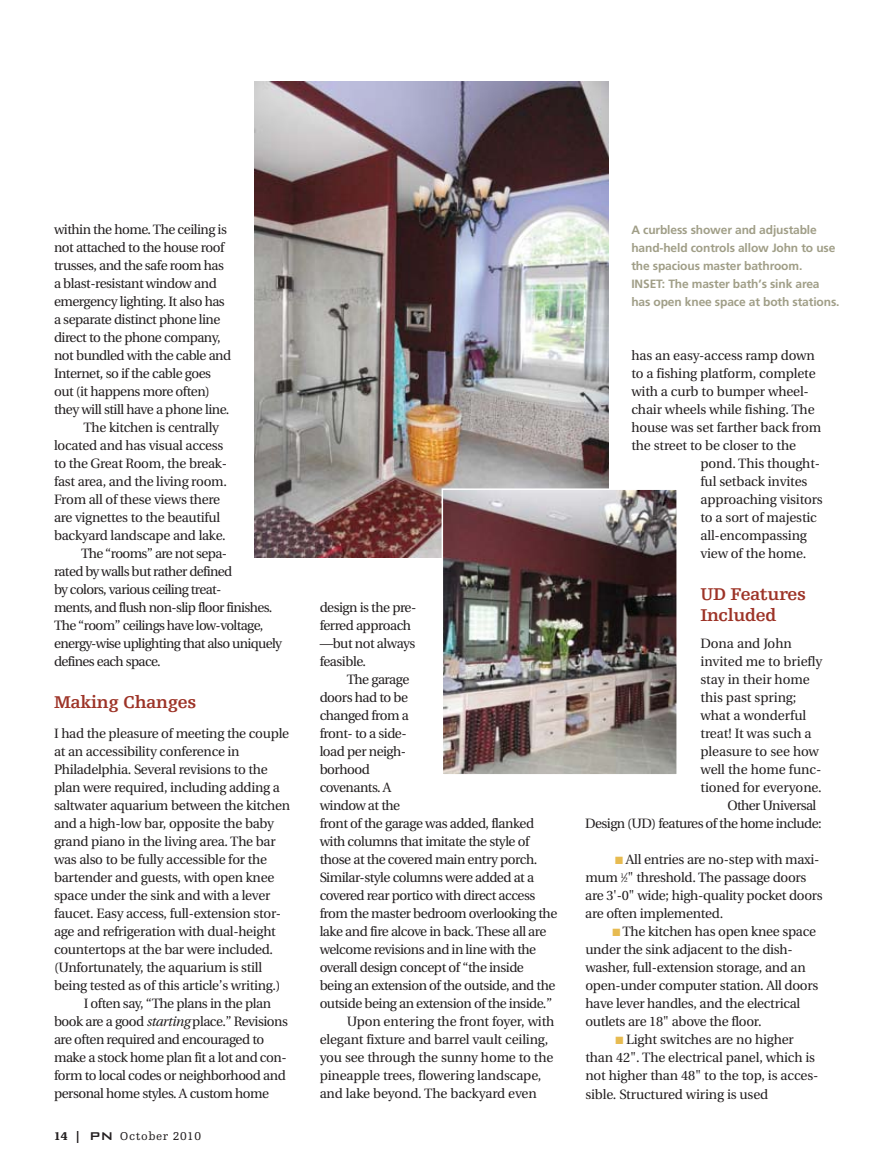
<style>
.page{position:relative;width:878px;height:1175px;background:#fff}
.page>*{position:absolute;margin:0;border:0;box-sizing:border-box;transform-origin:0 0}
.t1{font:700 18px/21px "Egyptienne F";letter-spacing:-.015em;color:#9d3327}
.t2{font:13.5px/18px "Utopia";letter-spacing:-.02em;color:#231f20}
.t3{font:13.5px "Utopia";letter-spacing:-.045em;color:#231f20}
.t4{font:13.5px "Utopia";letter-spacing:-.04em;color:#231f20}
.t5{font:700 12px/18px "Frutiger";letter-spacing:-.01em;color:#a09e87}
.t6{font:12px "Egyptienne F";letter-spacing:.05em;color:#231f20}
.s1{font-style:italic}
.s2{font-weight:900}
.s3{font-family:"Bank Gothic BT";font-weight:500;font-size:15px}
.s4{color:#e7bb51}
.s5{font-size:6.75px}
</style>
<div class="page">
<img style="left:255px;top:82px;width:354px;height:476px">
<img style="left:444px;top:491px;width:231px;height:281px">
<div style="left:441px;top:488px;width:237px;height:287px;border:2px solid #fff"></div>
<p class="t2" style="left:54px;top:222px;width:174px">within the home. The ceiling is</p>
<p class="t2" style="left:54px;top:240px;width:172px">not attached to the house roof</p>
<p class="t2" style="left:54px;top:258px;width:171px">trusses, and the safe room has</p>
<p class="t2" style="left:54px;top:276px;width:164px">a blast-resistant window and</p>
<p class="t2" style="left:54px;top:294px;width:172px">emergency lighting. It also has</p>
<p class="t2" style="left:54px;top:312px;width:168px">a separate distinct phone line</p>
<p class="t2" style="left:54px;top:330px;width:168px">direct to the phone company,</p>
<p class="t2" style="left:54px;top:348px;width:179px">not bundled with the cable and</p>
<p class="t2" style="left:54px;top:366px;width:159px">Internet, so if the cable goes</p>
<p class="t2" style="left:54px;top:384px;width:157px">out (it happens more often)</p>
<p class="t2" style="left:54px;top:402px;width:177px">they will still have a phone line.</p>
<p class="t2" style="left:83px;top:420px;width:137px">The kitchen is centrally</p>
<p class="t2" style="left:54px;top:438px;width:171px">located and has visual access</p>
<p class="t2" style="left:54px;top:456px;width:174px">to the Great Room, the break-</p>
<p class="t2" style="left:54px;top:474px;width:174px">fast area, and the living room.</p>
<p class="t2" style="left:54px;top:492px;width:168px">From all of these views there</p>
<p class="t2" style="left:54px;top:510px;width:168px">are vignettes to the beautiful</p>
<p class="t2" style="left:54px;top:528px;width:173px">backyard landscape and lake.</p>
<p class="t3" style="left:81px;top:548px;width:148px">The “rooms” are not sepa-</p>
<p class="t3" style="left:54px;top:566px;width:180px">rated by walls but rather defined</p>
<p class="t3" style="left:54px;top:584px;width:169px">by colors, various ceiling treat-</p>
<p class="t3" style="left:54px;top:602px;width:220px">ments, and flush non-slip floor finishes.</p>
<p class="t3" style="left:54px;top:620px;width:211px">The “room” ceilings have low-voltage,</p>
<p class="t3" style="left:54px;top:638px;width:229px">energy-wise uplighting that also uniquely</p>
<p class="t3" style="left:54px;top:656px;width:108px">defines each space.</p>
<h1 class="t1" style="left:54px;top:693px;width:144px">Making Changes</h1>
<p class="t2" style="left:54px;top:726px;width:236px">I had the pleasure of meeting the couple</p>
<p class="t2" style="left:54px;top:744px;width:187px">at an accessibility conference in</p>
<p class="t2" style="left:54px;top:762px;width:215px">Philadelphia. Several revisions to the</p>
<p class="t2" style="left:54px;top:780px;width:227px">plan were required, including adding a</p>
<p class="t2" style="left:54px;top:798px;width:238px">saltwater aquarium between the kitchen</p>
<p class="t2" style="left:54px;top:816px;width:221px">and a high-low bar, opposite the baby</p>
<p class="t2" style="left:54px;top:834px;width:223px">grand piano in the living area. The bar</p>
<p class="t2" style="left:54px;top:852px;width:214px">was also to be fully accessible for the</p>
<p class="t2" style="left:54px;top:870px;width:222px">bartender and guests, with open knee</p>
<p class="t2" style="left:54px;top:888px;width:218px">space under the sink and with a lever</p>
<p class="t2" style="left:54px;top:906px;width:228px">faucet. Easy access, full-extension stor-</p>
<p class="t2" style="left:54px;top:924px;width:223px">age and refrigeration with dual-height</p>
<p class="t2" style="left:54px;top:942px;width:221px">countertops at the bar were included.</p>
<p class="t2" style="left:54px;top:960px;width:210px">(Unfortunately, the aquarium is still</p>
<p class="t2" style="left:54px;top:978px;width:228px">being tested as of this article’s writing.)</p>
<p class="t2" style="left:84px;top:996px;width:189px">I often say, “The plans in the plan</p>
<p class="t2" style="left:54px;top:1014px;width:235px">book are a good <span class="s1">starting</span> place.” Revisions</p>
<p class="t2" style="left:54px;top:1032px;width:212px">are often required and encouraged to</p>
<p class="t2" style="left:54px;top:1050px;width:234px">make a stock home plan fit a lot and con-</p>
<p class="t2" style="left:54px;top:1068px;width:233px">form to local codes or neighborhood and</p>
<p class="t2" style="left:54px;top:1086px;width:217px">personal home styles. A custom home</p>
<p class="t6" style="left:54px;top:1130px;width:149px"><span class="s2">14 |</span> <span class="s3">PN</span> October 2010</p>
<p class="t2" style="left:320px;top:600px;width:98px">design is the pre&shy;ferred approach —but not always feasible.</p>
<p class="t2" style="left:347px;top:672px;width:64px">The garage</p>
<p class="t2" style="left:320px;top:690px;width:90px">doors had to be</p>
<p class="t2" style="left:320px;top:708px;width:91px">changed from a</p>
<p class="t2" style="left:320px;top:726px;width:88px">front- to a side-</p>
<p class="t2" style="left:320px;top:744px;width:88px">load per neigh-</p>
<p class="t2" style="left:320px;top:762px;width:52px">borhood</p>
<p class="t2" style="left:320px;top:780px;width:73px">covenants. A</p>
<p class="t2" style="left:320px;top:798px;width:82px">window at the</p>
<p class="t2" style="left:320px;top:816px;width:216px">front of the garage was added, flanked</p>
<p class="t2" style="left:320px;top:834px;width:211px">with columns that imitate the style of</p>
<p class="t2" style="left:320px;top:852px;width:219px">those at the covered main entry porch.</p>
<p class="t2" style="left:320px;top:870px;width:216px">Similar-style columns were added at a</p>
<p class="t2" style="left:320px;top:888px;width:217px">covered rear portico with direct access</p>
<p class="t2" style="left:320px;top:906px;width:239px">from the master bedroom overlooking the</p>
<p class="t2" style="left:320px;top:924px;width:228px">lake and fire alcove in back. These all are</p>
<p class="t2" style="left:320px;top:942px;width:218px">welcome revisions and in line with the</p>
<p class="t2" style="left:320px;top:960px;width:206px">overall design concept of “the inside</p>
<p class="t2" style="left:320px;top:978px;width:237px">being an extension of the outside, and the</p>
<p class="t2" style="left:320px;top:996px;width:234px">outside being an extension of the inside.”</p>
<p class="t2" style="left:347px;top:1014px;width:209px">Upon entering the front foyer, with</p>
<p class="t2" style="left:320px;top:1032px;width:230px">elegant fixture and barrel vault ceiling,</p>
<p class="t2" style="left:320px;top:1050px;width:235px">you see through the sunny home to the</p>
<p class="t2" style="left:320px;top:1068px;width:223px">pineapple trees, flowering landscape,</p>
<p class="t2" style="left:320px;top:1086px;width:218px">and lake beyond. The backyard even</p>
<p class="t5" style="left:631px;top:222px;width:210px">A curbless shower and adjustable hand-held controls allow John to use the spacious master bathroom.<br>INSET: The master bath’s sink area has open knee space at both stations.</p>
<p class="t2" style="left:631px;top:348px;width:185px">has an easy-access ramp down</p>
<p class="t2" style="left:631px;top:366px;width:186px">to a fishing platform, complete</p>
<p class="t2" style="left:631px;top:384px;width:179px">with a curb to bumper wheel-</p>
<p class="t2" style="left:631px;top:402px;width:185px">chair wheels while fishing. The</p>
<p class="t2" style="left:631px;top:420px;width:191px">house was set farther back from</p>
<p class="t2" style="left:631px;top:438px;width:166px">the street to be closer to the</p>
<p class="t2" style="left:700px;top:456px;width:121px">pond. This thought-</p>
<p class="t2" style="left:700px;top:474px;width:108px">ful setback invites</p>
<p class="t2" style="left:700px;top:492px;width:124px">approaching visitors</p>
<p class="t2" style="left:700px;top:510px;width:118px">to a sort of majestic</p>
<p class="t2" style="left:700px;top:528px;width:108px">all-encompassing</p>
<p class="t2" style="left:700px;top:546px;width:107px">view of the home.</p>
<h1 class="t1" style="left:700px;top:585px;width:107px">UD Features<br>Included</h1>
<p class="t2" style="left:700px;top:636px;width:93px">Dona and John</p>
<p class="t2" style="left:700px;top:654px;width:123px">invited me to briefly</p>
<p class="t2" style="left:700px;top:672px;width:111px">stay in their home</p>
<p class="t2" style="left:700px;top:690px;width:97px">this past spring;</p>
<p class="t2" style="left:700px;top:708px;width:107px">what a wonderful</p>
<p class="t2" style="left:700px;top:726px;width:113px">treat! It was such a</p>
<p class="t2" style="left:700px;top:744px;width:120px">pleasure to see how</p>
<p class="t2" style="left:700px;top:762px;width:122px">well the home func-</p>
<p class="t2" style="left:700px;top:780px;width:123px">tioned for everyone.</p>
<p class="t4" style="left:727px;top:800px;width:90px">Other Universal</p>
<p class="t4" style="left:585px;top:818px;width:238px">Design (UD) features of the home include:</p>
<p class="t2" style="left:585px;top:852px;width:239px;text-indent:30px"><span class="s4">■</span> All entries are no-step with maxi&shy;mum <sup>1</sup>⁄<span class="s5">2</span>" threshold. The passage doors are 3'-0" wide; high-quality pocket doors are often implemented.</p>
<p class="t2" style="left:585px;top:924px;width:234px;text-indent:27px"><span class="s4">■</span> The kitchen has open knee space under the sink adjacent to the dish&shy;washer, full-extension storage, and an open-under computer station. All doors have lever handles, and the electrical outlets are 18" above the floor.</p>
<p class="t2" style="left:585px;top:1032px;width:234px;text-indent:30px"><span class="s4">■</span> Light switches are no higher than 42". The electrical panel, which is not higher than 48" to the top, is acces&shy;sible. Structured wiring is used</p>
</div>
